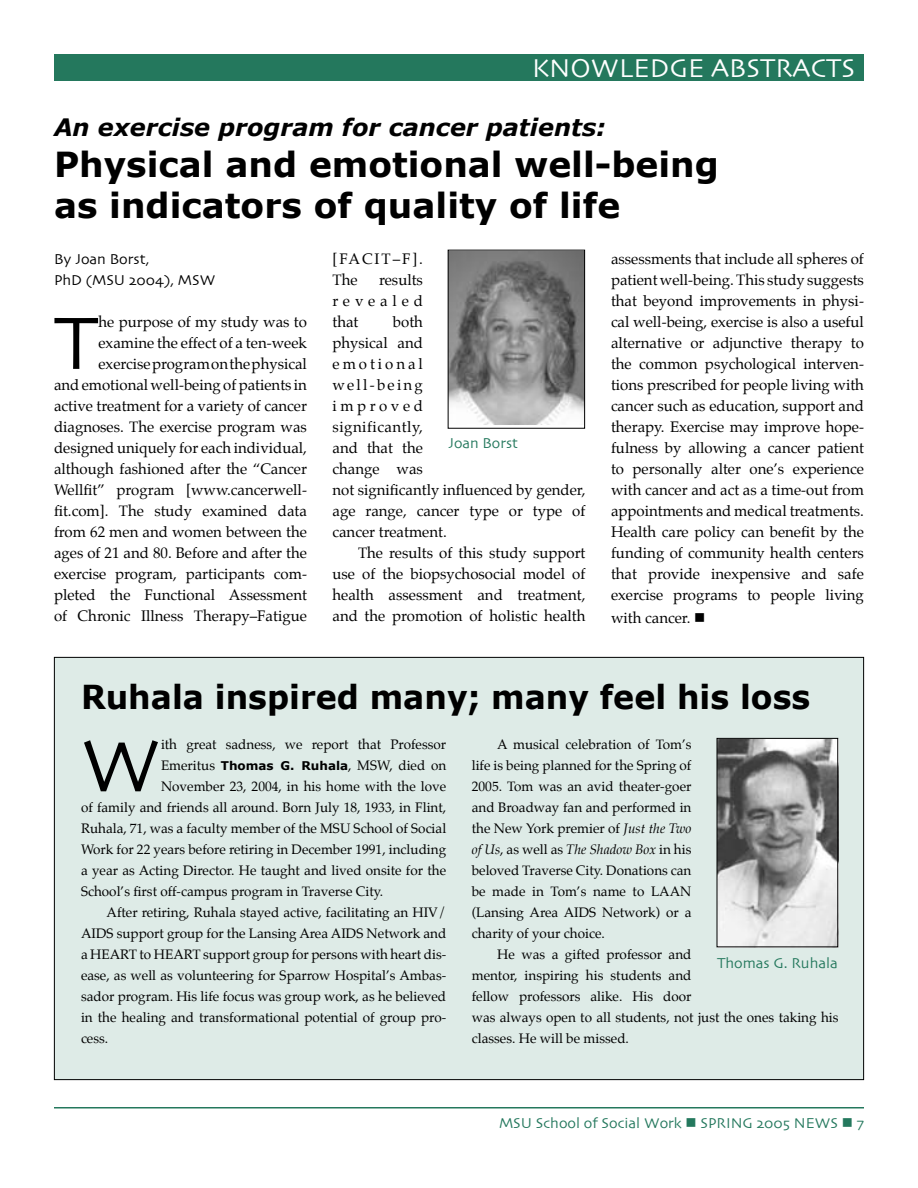
<style>
.page{position:relative;width:918px;height:1188px;background:#fff}
.page>*{position:absolute;margin:0;border:0;box-sizing:border-box;transform-origin:0 0}
.t1{font:78px "Skia";color:#000}
.t2{font:76.5px "Skia";color:#000}
.t3{font:700 34.5px/41.4px "Verdana";color:#000}
.t4{font:700 33px "Verdana";color:#000;scale:.96 1}
.t5{font:27px "Skia";color:#fff}
.t6{font:italic 700 24px "Verdana";color:#000}
.t7{font:15px/21px "Palatino";color:#000;text-align:justify}
.t8{font:15px "Skia";color:#24785d}
.t9{font:15px/21px "Skia";color:#000}
.t10{font:15px/21px "Palatino";letter-spacing:.09em;color:#000}
.t11{font:13.5px/21px "Palatino";color:#000;text-align:justify}
.s1{font-family:"Verdana";font-weight:700;font-size:12px}
.s2{font-style:italic}
</style>
<div class="page">
<hr style="left:54px;top:1107px;width:810px;height:1px;background:#24785d">
<div style="left:54px;top:54px;width:810px;height:27px;background:#24785d"></div>
<img style="left:450px;top:252px;width:133px;height:172px">
<div style="left:54px;top:657px;width:810px;height:423px;background:#deebe7"></div>
<img style="left:719px;top:740px;width:117px;height:205px">
<div style="left:717px;top:738px;width:121px;height:209px;border:1px solid #000"></div>
<div style="left:448px;top:250px;width:137px;height:179px;border:1px solid #000"></div>
<h3 class="t5" style="left:532px;top:52px;width:324px">KNOWLEDGE ABSTRACTS</h3>
<h3 class="t6" style="left:54px;top:112px;width:553px">An exercise program for cancer patients:</h3>
<h3 class="t3" style="left:54px;top:143px;width:666px">Physical and emotional well-being as indicators of quality of life</h3>
<p class="t10" style="left:333px;top:250px;width:92px">[FACIT–F].<br>The</p>
<p class="t7" style="left:611px;top:250px;width:255px">assessments that include all spheres of patient well-being. This study suggests that beyond improvements in physi&shy;cal well-being, exercise is also a useful alternative or adjunctive therapy to the common psychological interven&shy;tions prescribed for people living with cancer such as education, support and therapy. Exercise may improve hope&shy;fulness by allowing a cancer patient to personally alter one’s experience with cancer and act as a time-out from appointments and medical treatments.<br>Health care policy can benefit by the funding of community health centers that provide inexpensive and safe exercise programs to people living</p>
<p class="t7" style="left:611px;top:608px;width:96px">with cancer. ■</p>
<p class="t9" style="left:54px;top:249px;width:163px">By Joan Borst,<br>PhD (MSU 2004), MSW</p>
<h1 class="t1" style="left:54px;top:297px;width:46px">T</h1>
<p class="t7" style="left:333px;top:271px;width:92px;text-indent:47px">results revealed that</p>
<p class="t7" style="left:54px;top:313px;width:255px;text-align:right">he purpose of my study was to examine the effect of a ten-week exercise program on the physical<br>and emotional well-being of patients in active treatment for a variety of cancer diagnoses. The exercise program was designed uniquely for each individual, although fashioned after the “Cancer Wellfit” program [www.cancerwell&shy;fit.com]. The study examined data from 62 men and women between the ages of 21 and 80. Before and after the exercise program, participants com&shy;pleted the Functional Assessment of Chronic Illness Therapy–Fatigue</p>
<p class="t7" style="left:333px;top:313px;width:255px;text-align:left;text-indent:60px">both<br>physical and<br>emotional<br>well-being<br>improved<br>significantly,<br>and that the<br>change was<br>not significantly influenced by gender, age range, cancer type or type of cancer treatment.</p>
<p class="t7" style="left:333px;top:544px;width:255px;text-indent:26px">The results of this study support use of the biopsychosocial model of health assessment and treatment, and the promotion of holistic health</p>
<p class="t8" style="left:448px;top:434px;width:71px">Joan Borst</p>
<h3 class="t4" style="left:81px;top:676px;width:761px">Ruhala inspired many; many feel his loss</h3>
<h2 class="t2" style="left:81px;top:720px;width:82px">W</h2>
<p class="t11" style="left:161px;top:735px;width:287px">ith great sadness, we report that Professor</p>
<p class="t11" style="left:161px;top:756px;width:287px">Emeritus <span class="s1">Thomas G. Ruhala</span>, MSW, died on</p>
<p class="t11" style="left:161px;top:777px;width:287px">November 23, 2004, in his home with the love</p>
<p class="t11" style="left:81px;top:798px;width:367px">of family and friends all around. Born July 18, 1933, in Flint,</p>
<p class="t11" style="left:81px;top:819px;width:367px">Ruhala, 71, was a faculty member of the MSU School of Social</p>
<p class="t11" style="left:81px;top:840px;width:367px">Work for 22 years before retiring in December 1991, including</p>
<p class="t11" style="left:81px;top:861px;width:367px">a year as Acting Director. He taught and lived onsite for the</p>
<p class="t11" style="left:81px;top:882px;width:304px">School’s first off-campus program in Traverse City.</p>
<p class="t11" style="left:107px;top:903px;width:341px">After retiring, Ruhala stayed active, facilitating an HIV/</p>
<p class="t11" style="left:81px;top:924px;width:367px">AIDS support group for the Lansing Area AIDS Network and</p>
<p class="t11" style="left:81px;top:945px;width:367px">a HEART to HEART support group for persons with heart dis-</p>
<p class="t11" style="left:81px;top:966px;width:367px">ease, as well as volunteering for Sparrow Hospital’s Ambas-</p>
<p class="t11" style="left:81px;top:987px;width:367px">sador program. His life focus was group work, as he believed</p>
<p class="t11" style="left:81px;top:1008px;width:367px">in the healing and transformational potential of group pro-</p>
<p class="t11" style="left:81px;top:1029px;width:29px">cess.</p>
<p class="t11" style="left:472px;top:735px;width:221px;text-indent:26px">A musical celebration of Tom’s life is being planned for the Spring of 2005. Tom was an avid theater-goer and Broadway fan and performed in the New York premier of <span class="s2">Just the Two of Us</span>, as well as <span class="s2">The Shadow Box</span> in his beloved Traverse City. Donations can be made in Tom’s name to LAAN (Lansing Area AIDS Network) or a charity of your choice.</p>
<p class="t11" style="left:472px;top:945px;width:368px;text-align:left;text-indent:26px">He was a gifted professor and<br>mentor, inspiring his students and<br>fellow professors alike. His door<br>was always open to all students, not just the ones taking his classes. He will be missed.</p>
<p class="t8" style="left:717px;top:954px;width:122px">Thomas G. Ruhala</p>
<p class="t8" style="left:499px;top:1114px;width:355px">MSU School of Social Work ■ SPRING 2005 NEWS ■</p>
</div>
